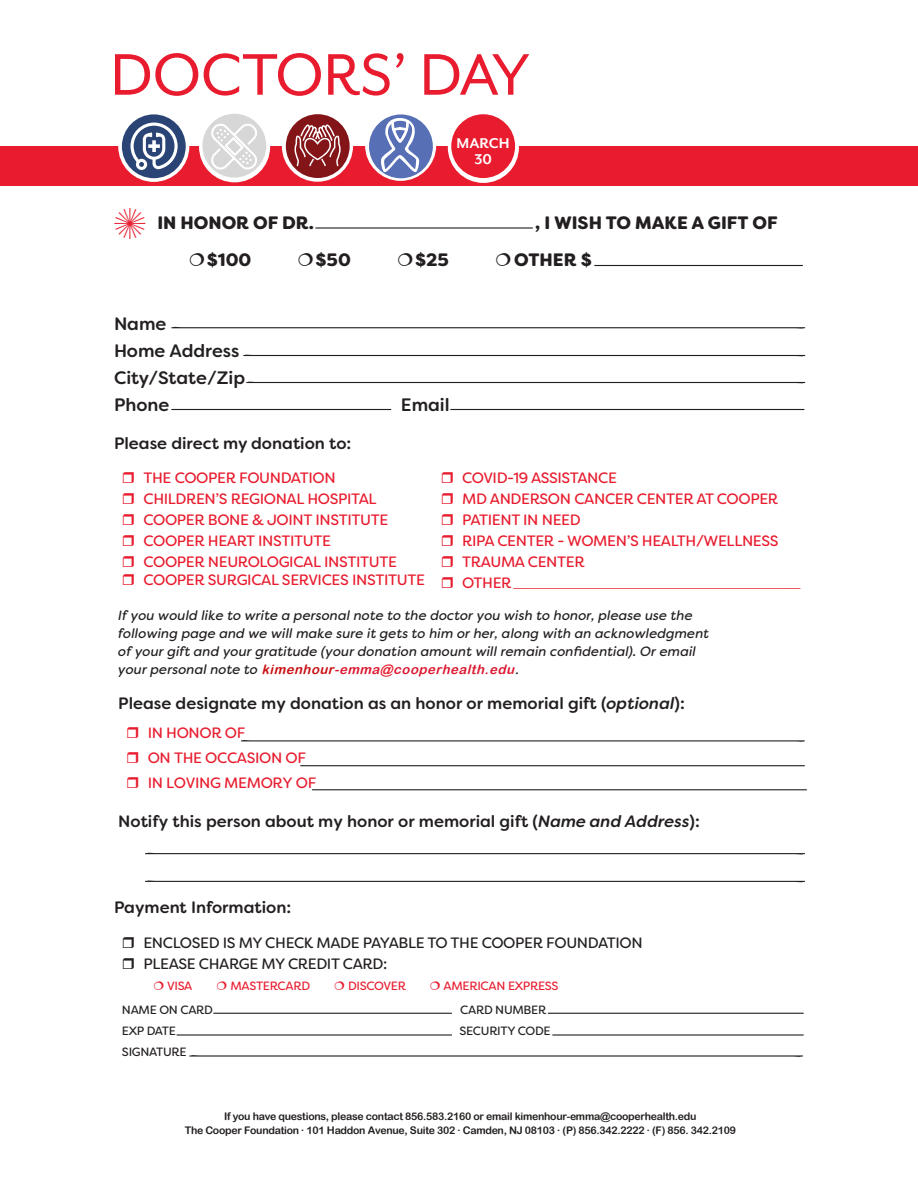
<style>
.page{position:relative;width:918px;height:1188px;background:#fff}
.page>*{position:absolute;margin:0;border:0;box-sizing:border-box;transform-origin:0 0}
.t1{font:67.5px "Mr Eaves San OT";letter-spacing:-.005em;color:#e81c2e}
.t2{font:900 18px "Filson Soft";color:#231f20}
.t3{font:500 18px/27px "Filson Soft";color:#231f20}
.t4{font:500 16.5px "Filson Soft";color:#231f20}
.t5{font:700 16.35px/16.4px "Mr Eaves San OT";color:#fff;text-align:center}
.t6{font:15px/21px "Filson Soft";letter-spacing:-.025em;color:#e81c2e}
.t7{font:15px/21px "Filson Soft";letter-spacing:-.025em;color:#231f20}
.t8{font:italic 13.5px/17.9px "Filson Soft";color:#231f20}
.t9{font:italic 13.05px "Arial Rounded MT Bold";color:#db1931}
.t10{font:12px "Filson Soft";letter-spacing:-.025em;color:#231f20}
.t11{font:12px "Filson Soft";letter-spacing:-.025em;color:#e81c2e}
.t12{font:10.5px/14.1px "Arial Rounded MT Bold";letter-spacing:-.025em;color:#231f20;text-align:center}
.s1{font-family:"Tabac Slab";font-weight:300;font-size:38.1px;color:#e81c2e}
.s2{font-family:"Filson Soft";font-size:13.5px;color:#231f20}
.s3{color:#c80f12}
.s4{color:#e81c2e}
.s5{color:#231f20}
.s6{font-style:italic}
.s7{color:#21211f}
.s8{font-family:"Filson Soft"}
</style>
<div class="page">
<svg style="left:315px;top:227px;width:218px;height:2px"></svg>
<svg style="left:594px;top:265px;width:209px;height:1px"></svg>
<svg style="left:171px;top:326px;width:634px;height:3px"></svg>
<svg style="left:243px;top:354px;width:562px;height:3px"></svg>
<svg style="left:246px;top:381px;width:559px;height:3px"></svg>
<svg style="left:145px;top:852px;width:660px;height:3px"></svg>
<svg style="left:145px;top:880px;width:660px;height:3px"></svg>
<svg style="left:189px;top:1055px;width:614px;height:2px"></svg>
<svg style="left:241px;top:740px;width:564px;height:2px"></svg>
<svg style="left:300px;top:765px;width:505px;height:1px"></svg>
<svg style="left:312px;top:789px;width:495px;height:1px"></svg>
<svg style="left:171px;top:409px;width:220px;height:1px"></svg>
<svg style="left:450px;top:409px;width:355px;height:1px"></svg>
<svg style="left:513px;top:588px;width:288px;height:1px"></svg>
<svg style="left:213px;top:1013px;width:239px;height:1px"></svg>
<svg style="left:548px;top:1013px;width:256px;height:1px"></svg>
<svg style="left:552px;top:1034px;width:252px;height:2px"></svg>
<svg style="left:176px;top:1034px;width:276px;height:2px"></svg>
<div style="left:0;top:147px;width:918px;height:39px;background:#e81c2e"></div>
<svg style="left:118px;top:111px;width:71px;height:71px"></svg>
<div style="left:199px;top:111px;width:71px;height:71px;background:#fff;border-radius:50%"></div>
<svg style="left:282px;top:111px;width:71px;height:71px"></svg>
<svg style="left:365px;top:110px;width:71px;height:71px"></svg>
<div style="left:448px;top:112px;width:71px;height:71px;background:#fff;border-radius:50%"></div>
<div style="left:122px;top:114px;width:64px;height:64px;background:#2a4475;border-radius:50%"></div>
<div style="left:202px;top:114px;width:64px;height:64px;background:#d7d7d7;border-radius:50%"></div>
<div style="left:286px;top:114px;width:64px;height:64px;background:#831519;border-radius:50%"></div>
<div style="left:369px;top:114px;width:64px;height:64px;background:#566fb5;border-radius:50%"></div>
<div style="left:451px;top:114px;width:64px;height:64px;background:#e81c2e;border-radius:50%"></div>
<svg style="left:131px;top:122px;width:47px;height:48px"></svg>
<svg style="left:294px;top:124px;width:47px;height:42px"></svg>
<svg style="left:380px;top:116px;width:40px;height:56px"></svg>
<svg style="left:210px;top:123px;width:48px;height:47px"></svg>
<h1 class="t1" style="left:110px;top:38px;width:421px">DOCTORS’ DAY</h1>
<p class="t5" style="left:457px;top:135px;width:55px">MARCH<br>30</p>
<p class="t2" style="left:114px;top:211px;width:202px"><span class="s1">✺</span> IN HONOR OF DR.</p>
<p class="t2" style="left:535px;top:211px;width:244px">, I WISH TO MAKE A GIFT OF</p>
<p class="t2" style="left:207px;top:248px;width:46px">$100</p>
<p class="t2" style="left:316px;top:248px;width:37px">$50</p>
<p class="t2" style="left:415px;top:248px;width:35px">$25</p>
<p class="t2" style="left:514px;top:248px;width:79px">OTHER $</p>
<p class="t3" style="left:114px;top:310px;width:133px">Name<br>Home Address<br>City/State/Zip<br>Phone</p>
<p class="t3" style="left:401px;top:391px;width:50px">Email</p>
<p class="t4" style="left:114px;top:432px;width:239px">Please direct my donation to:</p>
<p class="t6" style="left:143px;top:467px;width:255px">THE COOPER FOUNDATION<br>CHILDREN’S REGIONAL HOSPITAL<br>COOPER BONE &amp; JOINT INSTITUTE<br>COOPER HEART INSTITUTE<br>COOPER NEUROLOGICAL INSTITUTE</p>
<p class="t6" style="left:143px;top:569px;width:283px">COOPER SURGICAL SERVICES INSTITUTE</p>
<p class="t6" style="left:462px;top:467px;width:318px">COVID-19 ASSISTANCE<br>MD ANDERSON CANCER CENTER AT COOPER<br>PATIENT IN NEED<br>RIPA CENTER - WOMEN’S HEALTH/WELLNESS<br>TRAUMA CENTER<br>OTHER</p>
<p class="t8" style="left:118px;top:606px;width:592px">If you would like to write a personal note to the doctor you wish to honor, please use the following page and we will make sure it gets to him or her, along with an acknowledgment of your gift and your gratitude (your donation amount will remain confidential). Or email</p>
<p class="t9" style="left:118px;top:662px;width:406px"><span class="s2">yo u r pe rs o n a l n o te to</span> <span class="s3">kimenhour</span>-emma<span class="s4">@</span>cooperhealth.edu<span class="s5">.</span></p>
<p class="t4" style="left:118px;top:693px;width:568px">Please designate my donation as an honor or memorial gift (<span class="s6">optional</span>):</p>
<p class="t6" style="left:148px;top:721px;width:170px;line-height:24.6px">IN HONOR OF<br>ON THE OCCASION OF<br>IN LOVING MEMORY OF</p>
<p class="t4" style="left:118px;top:810px;width:583px">Notify this person about my honor or memorial gift (<span class="s6">Name and Address</span>):</p>
<p class="t4" style="left:114px;top:897px;width:179px">Payment Information:</p>
<p class="t7" style="left:143px;top:932px;width:501px">ENCLOSED IS MY CHECK MADE PAYABLE TO THE COOPER FOUNDATION<br>PLEASE CHARGE MY CREDIT CARD:</p>
<p class="t11" style="left:167px;top:978px;width:27px">VISA</p>
<p class="t11" style="left:230px;top:978px;width:81px">MASTERCARD</p>
<p class="t11" style="left:348px;top:978px;width:59px">DISCOVER</p>
<p class="t11" style="left:444px;top:978px;width:117px">AMERICAN EXPRESS</p>
<p class="t10" style="left:122px;top:1002px;width:93px">NAME ON CARD</p>
<p class="t10" style="left:460px;top:1002px;width:88px">CARD NUMBER</p>
<p class="t10" style="left:122px;top:1023px;width:55px">EXP DATE</p>
<p class="t10" style="left:460px;top:1023px;width:92px">SECURITY CODE</p>
<p class="t10" style="left:122px;top:1044px;width:66px">SIGNATURE</p>
<p class="t12" style="left:185px;top:1109px;width:553px">If you have questions, please contact 856.<span class="s7">583</span>.2<span class="s7">160</span> or email <span class="s7">kimenhour-emma</span>@cooperhealth.edu<br>The Cooper Foundation <span class="s8">·</span> <span class="s7">101 Haddon Avenue</span>, Suite <span class="s7">302</span> <span class="s8">·</span> Camden, NJ 08103 <span class="s8">·</span> (P) 856.342.2222 <span class="s8">·</span> (F) 856. 342.2109</p>
</div>
